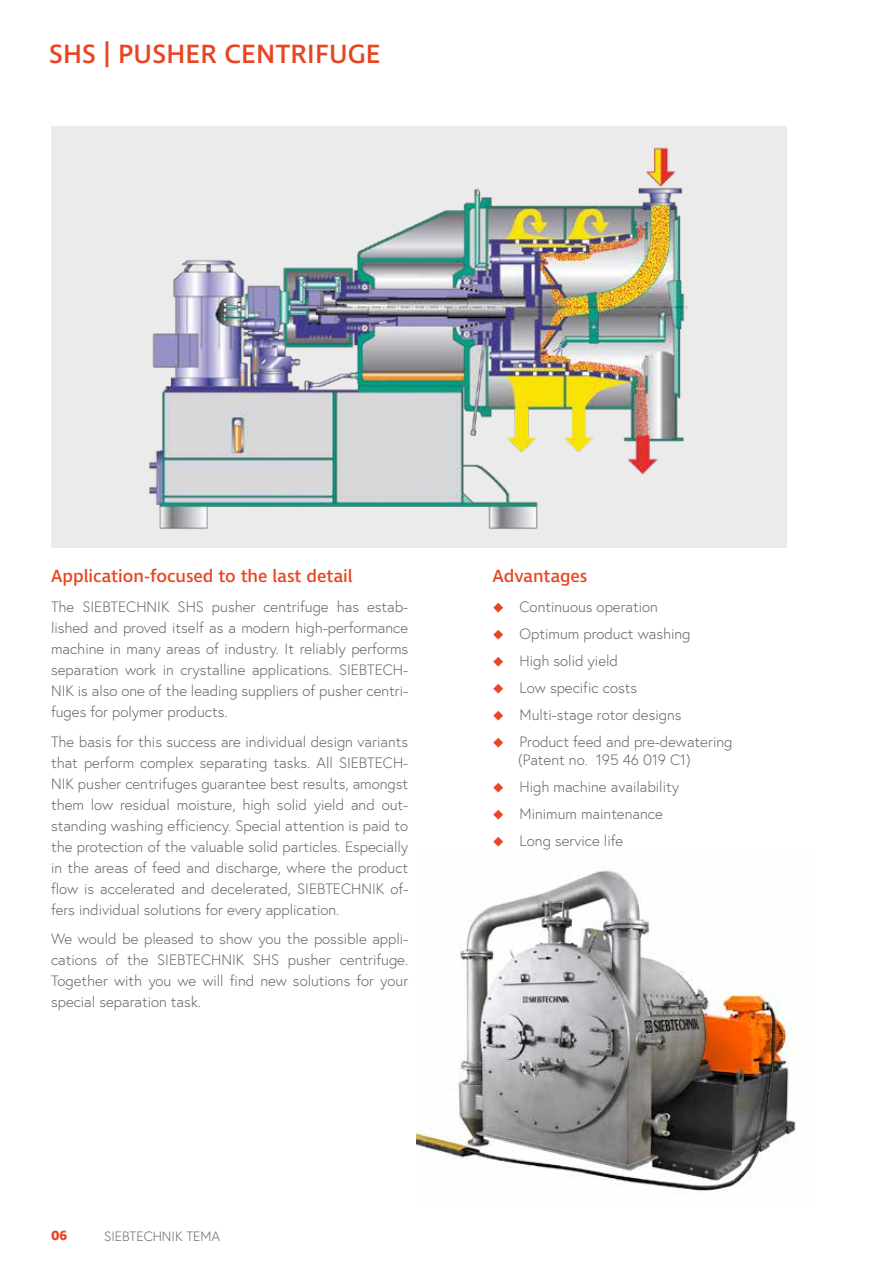
<style>
.page{position:relative;width:893px;height:1263px;background:#fff}
.page>*{position:absolute;margin:0;border:0;box-sizing:border-box;transform-origin:0 0}
.t1{font:500 27px "Ingra";letter-spacing:.01em;color:#e84621}
.t2{font:500 18px "Ingra";letter-spacing:-.005em;color:#e84621}
.t3{font:300 15px/21px "Europa";color:#646363;text-align:justify}
.t4{font:300 13.5px "Europa";color:#646363}
.t5{font:700 13.5px "Ingra";color:#e84621}
</style>
<div class="page">
<img style="left:51px;top:126px;width:736px;height:421px">
<img style="left:417px;top:870px;width:380px;height:324px">
<h1 class="t1" style="left:49px;top:37px;width:333px">SHS | PUSHER CENTRIFUGE</h1>
<p class="t2" style="left:51px;top:565px;width:303px">Application-focused to the last detail</p>
<p class="t3" style="left:51px;top:596px;width:359px">The SIEBTECHNIK SHS pusher centrifuge has estab&shy;lished and proved itself as a modern high-performance machine in many areas of industry. It reliably performs separation work in crystalline applications. SIEBTECH-NIK is also one of the leading suppliers of pusher centri&shy;fuges for polymer products.</p>
<p class="t3" style="left:51px;top:731px;width:359px">The basis for this success are individual design variants that perform complex separating tasks. All SIEBTECH-NIK pusher centrifuges guarantee best results, amongst them low residual moisture, high solid yield and out&shy;standing washing efficiency. Special attention is paid to the protection of the valuable solid particles. Especially in the areas of feed and discharge, where the product flow is accelerated and decelerated, SIEBTECHNIK of&shy;fers individual solutions for every application.</p>
<p class="t3" style="left:51px;top:928px;width:359px">We would be pleased to show you the possible appli&shy;cations of the SIEBTECHNIK SHS pusher centrifuge.<br>Together with you we will find new solutions for your special separation task.</p>
<p class="t2" style="left:493px;top:565px;width:96px">Advantages</p>
<p class="t3" style="left:520px;top:593px;width:214px;line-height:27px;text-align:left">Continuous operation<br>Optimum product washing<br>High solid yield<br>Low specific costs<br>Multi-stage rotor designs<br>Product feed and pre-dewatering</p>
<p class="t3" style="left:518px;top:746px;width:174px;line-height:27px;text-align:left">(Patent no. 195 46 019 C1)<br>High machine availability<br>Minimum maintenance<br>Long service life</p>
<p class="t5" style="left:51px;top:1227px;width:18px">06</p>
<p class="t4" style="left:104px;top:1227px;width:117px">SIEBTECHNIK TEMA</p>
</div>
